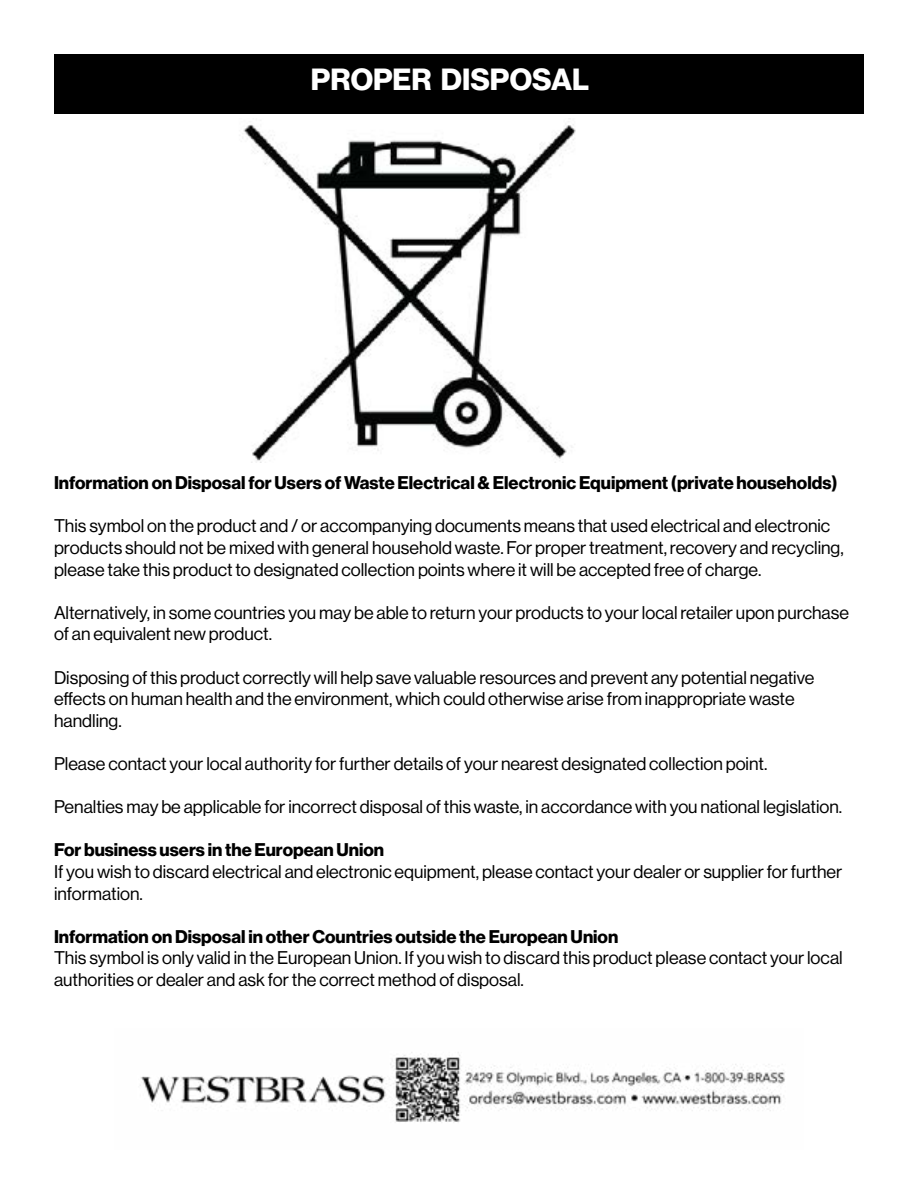
<style>
.page{position:relative;width:918px;height:1188px;background:#fff}
.page>*{position:absolute;margin:0;border:0;box-sizing:border-box;transform-origin:0 0}
.t1{font:30px "N Haas Grotesk DS Pro 75 Bd";color:#fff}
.t2{font:18px/21.6px "N Haas Grotesk DS Pro 55 Rg";color:#000}
.t3{font:18px "N Haas Grotesk DS Pro 75 Bd";color:#000}
</style>
<div class="page">
<div style="left:54px;top:54px;width:810px;height:59px;background:#000"></div>
<img style="left:243px;top:118px;width:333px;height:344px">
<img style="left:140px;top:1052px;width:645px;height:71px">
<h1 class="t1" style="left:311px;top:62px;width:280px">PROPER DISPOSAL</h1>
<p class="t3" style="left:54px;top:472px;width:785px">Information on Disposal for Users of Waste Electrical &amp; Electronic Equipment (private households)</p>
<p class="t2" style="left:54px;top:515px;width:791px">This symbol on the product and / or accompanying documents means that used electrical and electronic products should not be mixed with general household waste. For proper treatment, recovery and recycling, please take this product to designated collection points where it will be accepted free of charge.</p>
<p class="t2" style="left:54px;top:602px;width:797px">Alternatively, in some countries you may be able to return your products to your local retailer upon purchase of an equivalent new product.</p>
<p class="t2" style="left:54px;top:667px;width:762px">Disposing of this product correctly will help save valuable resources and prevent any potential negative effects on human health and the environment, which could otherwise arise from inappropriate waste handling.</p>
<p class="t2" style="left:54px;top:753px;width:715px">Please contact your local authority for further details of your nearest designated collection point.</p>
<p class="t2" style="left:54px;top:796px;width:790px">Penalties may be applicable for incorrect disposal of this waste, in accordance with you national legislation.</p>
<p class="t3" style="left:54px;top:840px;width:332px">For business users in the European Union</p>
<p class="t2" style="left:54px;top:861px;width:790px">If you wish to discard electrical and electronic equipment, please contact your dealer or supplier for further information.</p>
<p class="t3" style="left:54px;top:926px;width:566px">Information on Disposal in other Countries outside the European Union</p>
<p class="t2" style="left:54px;top:947px;width:790px">This symbol is only valid in the European Union. If you wish to discard this product please contact your local authorities or dealer and ask for the correct method of disposal.</p>
</div>
